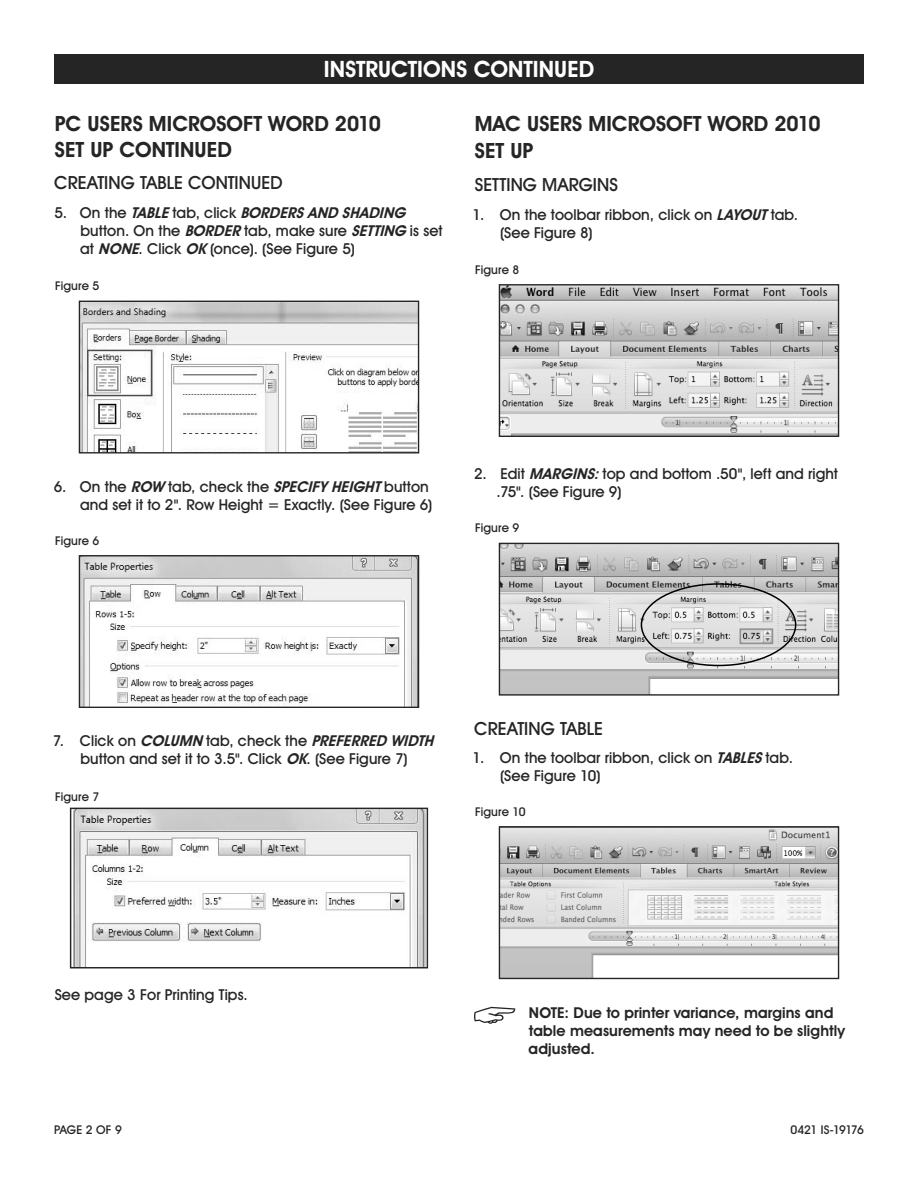
<style>
.page{position:relative;width:918px;height:1188px;background:#fff}
.page>*{position:absolute;margin:0;border:0;box-sizing:border-box;transform-origin:0 0}
.t1{font:700 22.5px "Uline Two Knine";letter-spacing:.005em;color:#fff}
.t2{font:700 21px/25.2px "Uline Two Knine";letter-spacing:.005em;color:#252525}
.t3{font:18px "Uline Two Knine";letter-spacing:.005em;color:#252525}
.t4{font:15px/18px "Uline Two Knine";letter-spacing:.005em;color:#252525}
.t5{font:700 15px/18px "Uline Two Knine";letter-spacing:.005em;color:#252525}
.t6{font:12px "Uline Two Knine";color:#252525}
.t7{font:12px "Uline Two Knine";letter-spacing:-.05em;color:#252525}
.s1{font-weight:700;font-style:italic}
.s2{font-weight:700}
</style>
<div class="page">
<svg style="left:474px;top:1007px;width:41px;height:17px"></svg>
<div style="left:54px;top:54px;width:810px;height:30px;background:#252525"></div>
<img style="left:81px;top:303px;width:336px;height:149px">
<div style="left:79px;top:301px;width:340px;height:153px;border:1px solid #252525"></div>
<img style="left:501px;top:286px;width:336px;height:149px">
<div style="left:499px;top:284px;width:340px;height:153px;border:1px solid #252525"></div>
<img style="left:501px;top:545px;width:336px;height:149px">
<div style="left:641px;top:583px;width:155px;height:83px;border:2px solid #000;border-radius:50%"></div>
<div style="left:499px;top:543px;width:340px;height:153px;border:1px solid #252525"></div>
<img style="left:501px;top:828px;width:336px;height:149px">
<div style="left:499px;top:826px;width:340px;height:153px;border:1px solid #252525"></div>
<img style="left:81px;top:557px;width:336px;height:149px">
<div style="left:79px;top:555px;width:340px;height:153px;border:1px solid #252525"></div>
<img style="left:73px;top:810px;width:352px;height:156px">
<div style="left:70px;top:808px;width:358px;height:160px;border:1px solid #252525"></div>
<h1 class="t1" style="left:324px;top:56px;width:272px">INSTRUCTIONS CONTINUED</h1>
<h2 class="t2" style="left:55px;top:111px;width:328px">PC USERS MICROSOFT WORD 2010<br>SET UP CONTINUED</h2>
<p class="t3" style="left:54px;top:172px;width:230px">CREATING TABLE CONTINUED</p>
<p class="t4" style="left:80px;top:203px;width:364px;text-indent:-26px">5 . O n t h e <span class="s1">TABLE</span>t a b , c l i c k <span class="s1">BORDERSAND SHADING </span>button. On the <span class="s1">BORDER</span> tab, make sure <span class="s1">SETTING</span> is set at <span class="s1">NONE</span>. Click <span class="s1">OK</span> (once). (See Figure 5)</p>
<p class="t6" style="left:55px;top:279px;width:46px">Figure 5</p>
<h2 class="t2" style="left:475px;top:110px;width:347px;line-height:27px">MAC USERS MICROSOFT WORD 2010<br>SET UP</h2>
<p class="t3" style="left:475px;top:173px;width:145px">SETTING MARGINS</p>
<p class="t4" style="left:500px;top:205px;width:300px;text-indent:-27px">1. On the toolbar ribbon, click on <span class="s1">LAYOUT</span>tab. (See Figure 8)</p>
<p class="t6" style="left:475px;top:262px;width:46px">Figure 8</p>
<p class="t4" style="left:54px;top:477px;width:380px;text-align:right">6. On the <span class="s1">ROW</span> tab, check the <span class="s1">SPECIFYHEIGHT</span>button and set it to 2<span class="s2">"</span>. Row Height = Exactly. (See Figure 6)</p>
<p class="t6" style="left:55px;top:533px;width:46px">Figure 6</p>
<p class="t4" style="left:496px;top:465px;width:343px;text-indent:-22px">2. Edit <span class="s1">MARGINS:</span>top and bottom .50<span class="s2">"</span>, left and right .75<span class="s2">"</span>. (See Figure 9)</p>
<p class="t6" style="left:475px;top:521px;width:46px">Figure 9</p>
<p class="t4" style="left:53px;top:731px;width:386px;text-align:center">7 . C l i c k o n <span class="s1">COLUMN</span> t a b , c h e c k t h e <span class="s1">PREFERRED WIDTH </span>button and set it to 3.5<span class="s2">"</span>. Click <span class="s1">OK</span>. (See Figure 7)</p>
<p class="t6" style="left:55px;top:790px;width:46px">Figure 7</p>
<p class="t3" style="left:474px;top:717px;width:130px">CREATING TABLE</p>
<p class="t4" style="left:500px;top:749px;width:295px;text-indent:-27px">1. On the toolbar ribbon, click on <span class="s1">TABLES</span>tab. (See Figure 10)</p>
<p class="t6" style="left:475px;top:804px;width:52px">Figure 10</p>
<p class="t4" style="left:55px;top:986px;width:195px">See page 3 For Printing Tips.</p>
<p class="t5" style="left:529px;top:1003px;width:318px">NOTE: Due to printer variance, margins and table measurements may need to be slightly adjusted.</p>
<p class="t6" style="left:54px;top:1122px;width:69px">PAGE 2 OF 9</p>
<p class="t7" style="left:791px;top:1122px;width:75px">0421 IS-19176</p>
</div>
